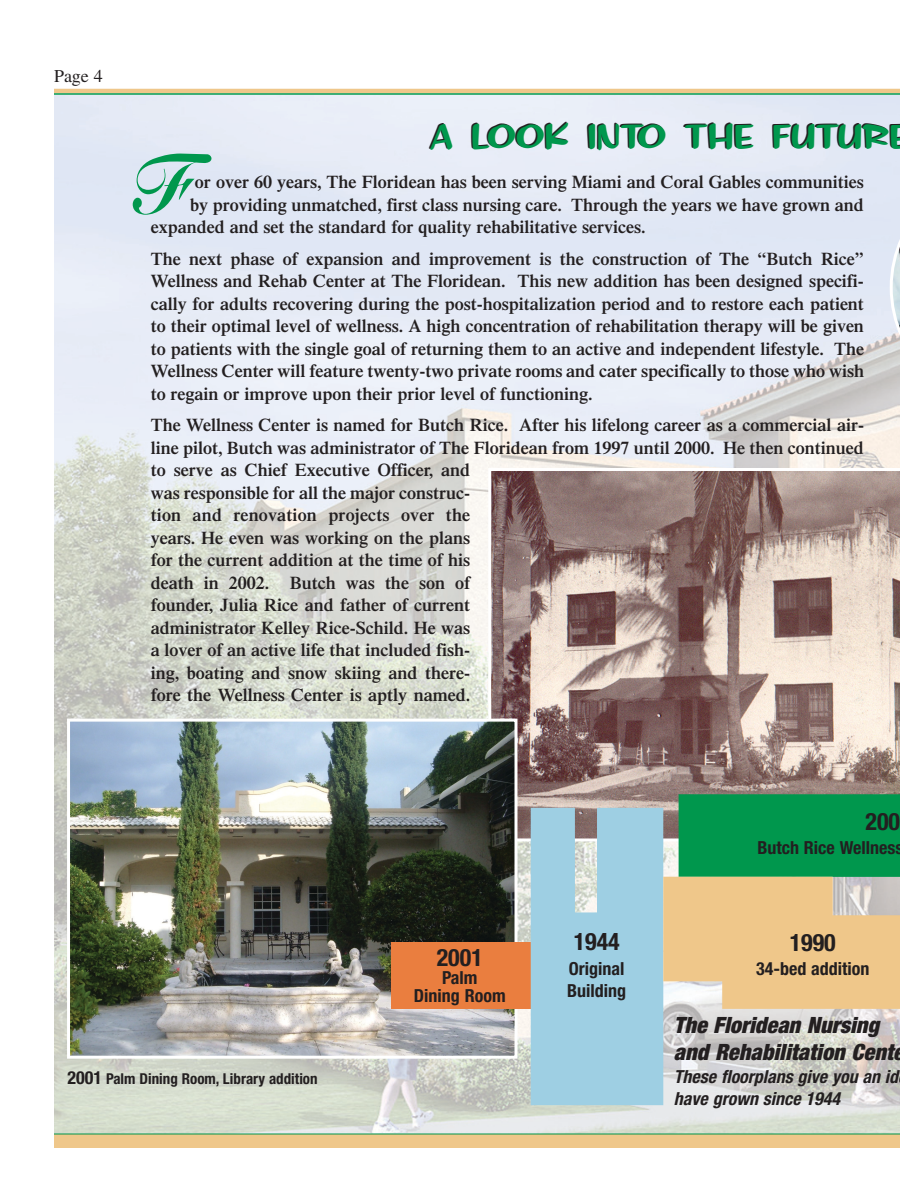
<style>
.page{position:relative;width:918px;height:1188px;background:#fff}
.page>*{position:absolute;margin:0;border:0;box-sizing:border-box;transform-origin:0 0}
.t1{font:84px "Rose Round Black DTC";color:#00974d;scale:.8 1}
.t2{font:39px "Sign Painter House Informal";color:#00974d}
.t3{font:700 condensed 24px "Helvetica Neue";color:#231f20}
.t4{font:italic 900 condensed 22.5px/27px "Helvetica Neue";color:#231f20}
.t5{font:600 18px/22.5px "Times";color:#231f20;text-align:justify}
.t6{font:700 condensed 18px/18px "Helvetica Neue";color:#231f20;text-align:center}
.t7{font:italic 700 condensed 18px/22.5px "Helvetica Neue";color:#231f20}
.t8{font:18px "Times";color:#231f20}
.t9{font:700 condensed 15px "Helvetica Neue";color:#231f20}
.s1{font-size:18px}
</style>
<div class="page">
<img style="left:54px;top:96px;width:846px;height:1038px">
<div style="left:54px;top:1134px;width:846px;height:14px;background:#efc78a"></div>
<hr style="left:54px;top:89px;width:846px;height:4px;background:#efc78a">
<hr style="left:54px;top:93px;width:846px;height:2px;background:#00974d">
<hr style="left:54px;top:1134px;width:846px;height:1px;background:#00974d">
<svg style="left:890px;top:158px;width:10px;height:258px;background:#dce1e6"></svg>
<svg style="left:488px;top:468px;width:412px;height:373px;background:#a9928b"></svg>
<img style="left:71px;top:723px;width:443px;height:332px">
<div style="left:67px;top:719px;width:451px;height:340px;border:3px solid #fff"></div>
<div style="left:391px;top:943px;width:140px;height:66px;background:#ea7e3f"></div>
<svg style="left:531px;top:760px;width:369px;height:345px;background:#a5bdaa"></svg>
<p class="t8" style="left:54px;top:69px;width:50px">Page 4</p>
<h2 class="t2" style="left:430px;top:112px;width:481px">A Look into the Future</h2>
<h1 class="t1" style="left:131px;top:154px;width:76px">F</h1>
<p class="t5" style="left:195px;top:173px;width:670px">or over 60 years, The Floridean has been serving Miami and Coral Gables communities</p>
<p class="t5" style="left:190px;top:195px;width:675px">by providing unmatched, first class nursing care. Through the years we have grown and</p>
<p class="t5" style="left:151px;top:218px;width:497px">expanded and set the standard for quality rehabilitative services.</p>
<p class="t5" style="left:151px;top:249px;width:715px">The next phase of expansion and improvement is the construction of The “Butch Rice” Wellness and Rehab Center at The Floridean. This new addition has been designed specifi&shy;cally for adults recovering during the post-hospitalization period and to restore each patient to their optimal level of wellness. A high concentration of rehabilitation therapy will be given to patients with the single goal of returning them to an active and independent lifestyle. The Wellness Center will feature twenty-two private rooms and cater specifically to those who wish to regain or improve upon their prior level of functioning.</p>
<p class="t5" style="left:151px;top:416px;width:715px;text-align:left">The Wellness Center is named for Butch Rice. After his lifelong career as a commercial air&shy;line pilot, Butch was administrator of The Floridean from 1997 until 2000. He then continued to serve as Chief Executive Officer, and<br>was responsible for all the major construc-<br>tion and renovation projects over the<br>years. He even was working on the plans<br>for the current addition at the time of his<br>death in 2002. Butch was the son of<br>founder, Julia Rice and father of current<br>administrator Kelley Rice-Schild. He was<br>a lover of an active life that included fish-<br>ing, boating and snow skiing and there-<br>fore the Wellness Center is aptly named.</p>
<h3 class="t3" style="left:437px;top:949px;width:48px">2001</h3>
<p class="t6" style="left:414px;top:970px;width:93px">Palm<br>Dining Room</p>
<h3 class="t3" style="left:574px;top:933px;width:48px">1944</h3>
<p class="t6" style="left:567px;top:959px;width:60px;line-height:21.6px;text-align:left">Original<br>Building</p>
<h3 class="t3" style="left:865px;top:813px;width:36px">200</h3>
<p class="t6" style="left:758px;top:840px;width:147px">Butch Rice Wellness</p>
<h3 class="t3" style="left:790px;top:933px;width:48px">1990</h3>
<p class="t6" style="left:756px;top:961px;width:115px">34-bed addition</p>
<p class="t9" style="left:68px;top:1073px;width:252px"><span class="s1">2001</span> Palm Dining Room, Library addition</p>
<p class="t4" style="left:674px;top:1014px;width:236px">The Floridean Nursing and Rehabilitation Cente</p>
<p class="t7" style="left:674px;top:1066px;width:237px">These floorplans give you an ide have grown since 1944</p>
</div>
